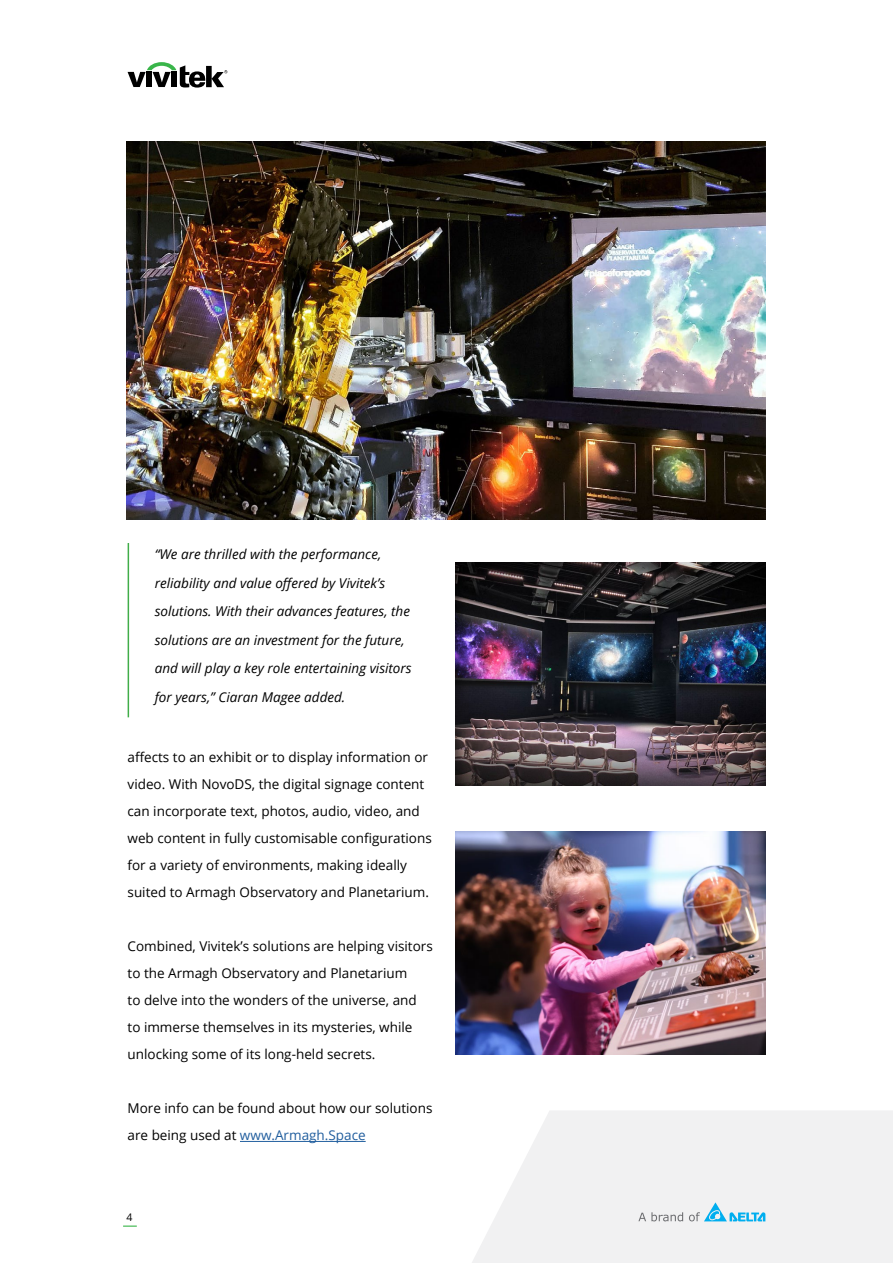
<style>
.page{position:relative;width:893px;height:1263px;background:#fff}
.page>*{position:absolute;margin:0;border:0;box-sizing:border-box;transform-origin:0 0}
.t1{font:13.5px/27px "Open Sans";color:#000}
.t2{font:italic 13.5px/28.5px "Open Sans";color:#000}
.t3{font:10.5px "Open Sans";color:#000}
.s1{color:#215e9e}
</style>
<div class="page">
<svg style="left:472px;top:1111px;width:421px;height:152px;fill:#f1f1f2"></svg>
<svg style="left:123px;top:1225px;width:14px;height:2px"></svg>
<svg style="left:638px;top:1212px;width:45px;height:9px"></svg>
<svg style="left:689px;top:1202px;width:76px;height:19px"></svg>
<hr style="left:240px;top:1141px;width:126px;height:1px;background:#215e9e">
<svg style="left:128px;top:62px;width:99px;height:26px"></svg>
<img style="left:126px;top:141px;width:639px;height:378px">
<img style="left:456px;top:832px;width:309px;height:223px">
<hr style="left:128px;top:543px;width:1px;height:174px;background:#41ad49">
<img style="left:455px;top:563px;width:310px;height:223px">
<p class="t2" style="left:155px;top:540px;width:258px">“We are thrilled with the performance, reliability and value offered by Vivitek’s solutions. With their advances features, the solutions are an investment for the future, and will play a key role entertaining visitors for years,” Ciaran Magee added.</p>
<p class="t1" style="left:128px;top:744px;width:306px">affects to an exhibit or to display information or video. With NovoDS, the digital signage content can incorporate text, photos, audio, video, and web content in fully customisable configurations for a variety of environments, making ideally suited to Armagh Observatory and Planetarium.</p>
<p class="t1" style="left:128px;top:933px;width:307px">Combined, Vivitek’s solutions are helping visitors to the Armagh Observatory and Planetarium<br>to delve into the wonders of the universe, and to immerse themselves in its mysteries, while unlocking some of its long-held secrets.</p>
<p class="t1" style="left:128px;top:1095px;width:306px">More info can be found about how our solutions are being used at <span class="s1">www.Armagh.Space</span></p>
<p class="t3" style="left:126px;top:1210px;width:8px">4</p>
</div>
